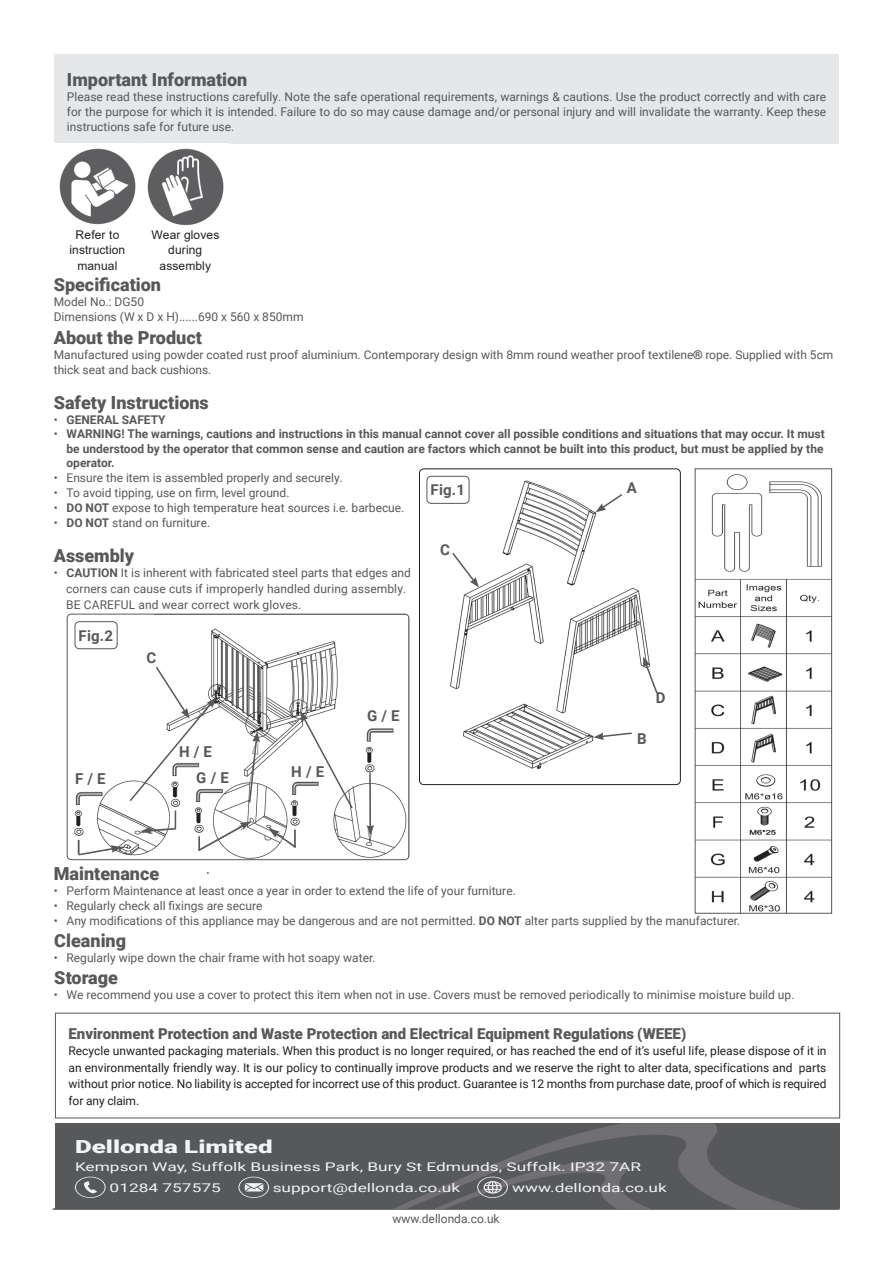
<style>
.page{position:relative;width:893px;height:1263px;background:#fff}
.page>*{position:absolute;margin:0;border:0;box-sizing:border-box;transform-origin:0 0}
.Section_Header{font:900 18px "Roboto";color:#57585a}
.Main_Copy__DO_NOT_MO{font:900 18px "Roboto";color:#57585a}
.Body{font:900 18px "Roboto";color:#57585a}
.t1{font:900 18px "Roboto";color:#f2f3f4;scale:1.44 1}
.Section_Header-2{font:900 15px "Roboto";color:#57585a}
.Instructions_Model_N{font:700 15px "Roboto";color:#57585a}
.Instructions_Model_N-2{font:700 14.85px "Roboto";letter-spacing:.02em;color:#57585a}
.Copy__Justified{font:12px/15px "Roboto";color:#57585a;text-align:justify}
.Weee_Regulation_Body{font:12px/16.5px "Roboto";letter-spacing:-.01em;color:#231f20;text-align:justify}
.t2{font:700 12px/14.4px "Roboto";color:#57585a;text-align:justify}
.Main_Copy__DO_NOT_MO-2{font:12px/15px "Roboto";color:#57585a}
.t3{font:12px/21px "Roboto";color:#f2f3f4;scale:1.44 1}
.Body-2{font:12px "Roboto";letter-spacing:.01em;color:#57585a}
.Body-3{font:12px/15.8px "Arial";letter-spacing:.01em;color:#231f20;text-align:center}
.Page_Footer{font:12px "Roboto";color:#57585a}
.s1{font-family:"Arial";font-weight:700}
.s2{font-weight:400}
.s3{font-weight:700}
</style>
<div class="page">
<div style="left:54px;top:54px;width:785px;height:89px;background:#e6e7e9"></div>
<img style="left:59px;top:143px;width:165px;height:83px">
<img style="left:697px;top:474px;width:133px;height:438px">
<div style="left:695px;top:468px;width:137px;height:446px;border:1px solid #57585a"></div>
<hr style="left:53px;top:1208px;width:786px;height:2px;background:#57585a">
<img style="left:67px;top:614px;width:342px;height:246px">
<div style="left:67px;top:614px;width:342px;height:246px;border:1px solid #57585a;border-radius:4px"></div>
<div style="left:75px;top:621px;width:43px;height:28px;border:1px solid #57585a;border-radius:4px"></div>
<svg style="left:128px;top:665px;width:88px;height:138px"></svg>
<svg style="left:248px;top:731px;width:12px;height:73px"></svg>
<hr style="left:369px;top:773px;width:2px;height:54px;background:#57585a">
<svg style="left:366px;top:825px;width:8px;height:11px"></svg>
<svg style="left:300px;top:711px;width:54px;height:99px"></svg>
<svg style="left:77px;top:840px;width:45px;height:16px"></svg>
<svg style="left:269px;top:829px;width:29px;height:20px"></svg>
<svg style="left:197px;top:821px;width:54px;height:31px"></svg>
<svg style="left:141px;top:810px;width:36px;height:24px"></svg>
<div style="left:55px;top:1013px;width:785px;height:105px;border:1px solid #57585a"></div>
<div style="left:55px;top:1124px;width:785px;height:85px;background:#57585a"></div>
<svg style="left:75px;top:1177px;width:31px;height:21px"></svg>
<svg style="left:238px;top:1177px;width:31px;height:21px"></svg>
<svg style="left:394px;top:1124px;width:406px;height:85px"></svg>
<img style="left:426px;top:470px;width:253px;height:300px">
<div style="left:419px;top:468px;width:262px;height:317px;border:1px solid #231f20;border-radius:4px"></div>
<svg style="left:451px;top:551px;width:28px;height:36px"></svg>
<svg style="left:595px;top:493px;width:29px;height:19px"></svg>
<svg style="left:643px;top:656px;width:16px;height:39px"></svg>
<svg style="left:593px;top:731px;width:40px;height:9px"></svg>
<div style="left:427px;top:476px;width:42px;height:28px;border:1px solid #57585a;border-radius:4px"></div>
<img style="left:747px;top:827px;width:33px;height:11px">
<p class="Section_Header" style="left:67px;top:67px;width:182px">Important Information</p>
<p class="Copy__Justified" style="left:67px;top:88px;width:761px">Please read these instructions carefully. Note the safe operational requirements, warnings &amp; cautions. Use the product correctly and with care for the purpose for which it is intended. Failure to do so may cause damage and/or personal injury and will invalidate the warranty. Keep these instructions safe for future use.</p>
<p class="Body-3" style="left:69px;top:226px;width:57px">Refer to instruction manual</p>
<p class="Body-3" style="left:151px;top:226px;width:69px">Wear gloves during assembly</p>
<p class="Section_Header" style="left:54px;top:272px;width:109px">Specification</p>
<p class="Main_Copy__DO_NOT_MO-2" style="left:54px;top:294px;width:92px">Model No.: DG50</p>
<p class="Main_Copy__DO_NOT_MO-2" style="left:54px;top:309px;width:251px">Dimensions (W x D x H)......690 x 560 x 850mm</p>
<p class="Main_Copy__DO_NOT_MO" style="left:54px;top:324px;width:150px">About the Product</p>
<p class="Main_Copy__DO_NOT_MO-2" style="left:54px;top:346px;width:781px">Manufactured using powder coated rust proof aluminium. Contemporary design with 8mm round weather proof textilene<span class="s1">®</span> rope. Supplied with 5cm thick seat and back cushions.</p>
<p class="Section_Header" style="left:54px;top:390px;width:157px">Safety Instructions</p>
<p class="t2" style="left:54px;top:412px;width:113px"><span class="s2">•</span> GENERAL SAFETY</p>
<p class="t2" style="left:67px;top:426px;width:760px;text-indent:-13px"><span class="s2">•</span> WARNING! The warnings, cautions and instructions in this manual cannot cover all possible conditions and situations that may occur. It must be understood by the operator that common sense and caution are factors which cannot be built into this product, but must be applied by the operator.</p>
<p class="Copy__Justified" style="left:54px;top:470px;width:291px">• Ensure the item is assembled properly and securely.</p>
<p class="Copy__Justified" style="left:54px;top:485px;width:237px">• To avoid tipping, use on firm, level ground.</p>
<p class="Copy__Justified" style="left:54px;top:500px;width:352px">• <span class="s3">DO NOT</span> expose to high temperature heat sources i.e. barbecue.</p>
<p class="Copy__Justified" style="left:54px;top:515px;width:158px">• <span class="s3">DO NOT</span> stand on furniture.</p>
<p class="Section_Header" style="left:54px;top:543px;width:82px">Assembly</p>
<p class="Copy__Justified" style="left:54px;top:565px;width:359px">• <span class="s3">CAUTION</span> It is inherent with fabricated steel parts that edges and</p>
<p class="Body-2" style="left:66px;top:580px;width:342px">corners can cause cuts if improperly handled during assembly.</p>
<p class="Body-2" style="left:66px;top:596px;width:237px">BE CAREFUL and wear correct work gloves.</p>
<p class="Instructions_Model_N" style="left:627px;top:477px;width:12px">A</p>
<p class="Instructions_Model_N-2" style="left:430px;top:480px;width:36px">Fig.1</p>
<p class="Instructions_Model_N" style="left:440px;top:540px;width:11px">C</p>
<p class="Instructions_Model_N-2" style="left:78px;top:625px;width:36px">Fig.2</p>
<p class="Instructions_Model_N" style="left:75px;top:768px;width:32px">F / E</p>
<p class="Instructions_Model_N" style="left:146px;top:647px;width:11px">C</p>
<p class="Instructions_Model_N" style="left:179px;top:741px;width:34px">H / E</p>
<p class="Instructions_Model_N" style="left:196px;top:767px;width:34px">G / E</p>
<p class="Instructions_Model_N" style="left:291px;top:761px;width:34px">H / E</p>
<p class="Instructions_Model_N" style="left:367px;top:705px;width:34px">G / E</p>
<p class="Instructions_Model_N" style="left:656px;top:687px;width:11px">D</p>
<p class="Instructions_Model_N" style="left:637px;top:728px;width:11px">B</p>
<p class="Section_Header" style="left:54px;top:861px;width:107px">Maintenance</p>
<p class="Copy__Justified" style="left:54px;top:883px;width:464px">• Perform Maintenance at least once a year in order to extend the life of your furniture.</p>
<p class="Copy__Justified" style="left:54px;top:898px;width:210px">• Regularly check all fixings are secure</p>
<p class="Copy__Justified" style="left:54px;top:913px;width:688px">• Any modifications of this appliance may be dangerous and are not permitted. <span class="s3">DO NOT</span> alter parts supplied by the manufacturer.</p>
<p class="Body" style="left:54px;top:928px;width:74px">Cleaning</p>
<p class="Copy__Justified" style="left:54px;top:950px;width:323px">• Regularly wipe down the chair frame with hot soapy water.</p>
<p class="Body" style="left:54px;top:964px;width:65px">Storage</p>
<p class="Copy__Justified" style="left:54px;top:987px;width:742px">• We recommend you use a cover to protect this item when not in use. Covers must be removed periodically to minimise moisture build up.</p>
<p class="Section_Header-2" style="left:69px;top:1023px;width:619px">Environment Protection and Waste Protection and Electrical Equipment Regulations (WEEE)</p>
<p class="Weee_Regulation_Body" style="left:69px;top:1042px;width:759px">Recycle unwanted packaging materials. When this product is no longer required, or has reached the end of it’s useful life, please dispose of it in an environmentally friendly way. It is our policy to continually improve products and we reserve the right to alter data, specifications and parts without prior notice. No liability is accepted for incorrect use of this product. Guarantee is 12 months from purchase date, proof of which is required for any claim.</p>
<p class="t1" style="left:75px;top:1133px;width:139px">Dellonda Limited</p>
<p class="t3" style="left:110px;top:1155px;width:371px;text-indent:-35px">Kempson Way, Suffolk Business Park, Bury St Edmunds, Suffolk. IP32 7AR<br>01284 757575</p>
<p class="t3" style="left:273px;top:1176px;width:132px">support@dellonda.co.uk</p>
<p class="t3" style="left:512px;top:1176px;width:109px">www.dellonda.co.uk</p>
<p class="Page_Footer" style="left:392px;top:1210px;width:109px">www.dellonda.co.uk</p>
</div>
